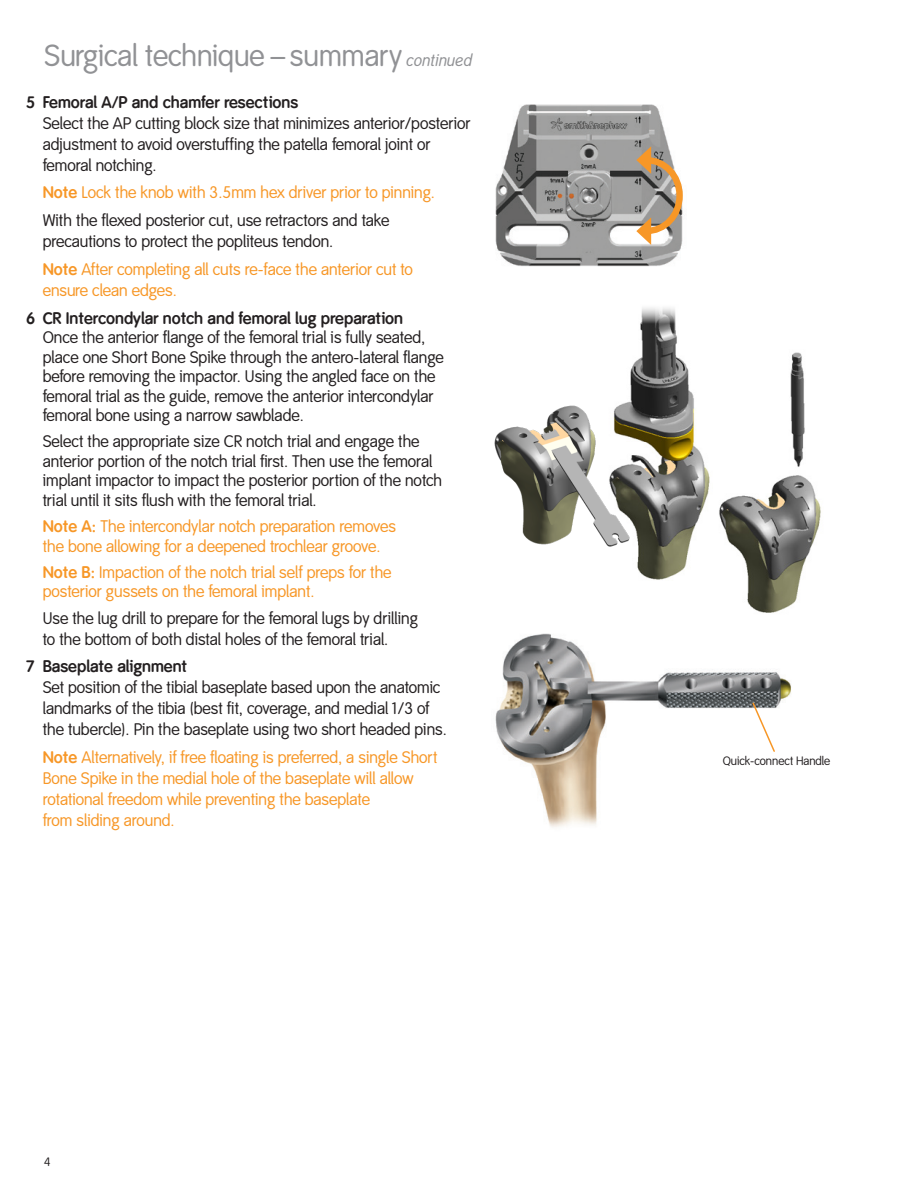
<style>
.page{position:relative;width:918px;height:1188px;background:#fff}
.page>*{position:absolute;margin:0;border:0;box-sizing:border-box;transform-origin:0 0}
.Indent_Header{font:30px "Smith&Nephew LF";color:#919295}
.Indent_Number{font:16.5px/19.5px "Smith&Nephew LF";color:#231f20}
.Indent_Tip{font:16.5px/21px "Smith&Nephew LF";color:#f79727}
.Indent_Tip-2{font:16.5px/21px "Smith&Nephew LF";color:#231f20}
.Indent_Body_Copy{font:16.5px/21px "Smith&Nephew LF";color:#231f20}
.Indent_Body_Copy-2{font:16.5px/21px "Smith&Nephew LF";color:#f79727}
.t1{font:12px "Smith&Nephew LF";color:#231f20}
.s1{font-style:italic;font-size:16.5px}
.s2{font-family:"Smith&Nephew";font-weight:700}
</style>
<div class="page">
<img style="left:495px;top:104px;width:187px;height:163px">
<svg style="left:636px;top:146px;width:47px;height:99px;background:#b9a38a"></svg>
<img style="left:622px;top:307px;width:88px;height:273px">
<img style="left:719px;top:352px;width:102px;height:261px">
<img style="left:494px;top:404px;width:137px;height:145px">
<img style="left:495px;top:633px;width:296px;height:195px">
<svg style="left:751px;top:701px;width:25px;height:52px"></svg>
<p class="Indent_Header" style="left:44px;top:39px;width:430px">Surgical technique – summary <span class="s1">continued</span></p>
<p class="Indent_Tip-2" style="left:43px;top:92px;width:429px;text-indent:-16px"><span class="s2">5 Femoral A/P and chamfer resections<br></span>Select the AP cutting block size that minimizes anterior/posterior adjustment to avoid overstuffing the patella femoral joint or femoral notching.</p>
<p class="Indent_Tip" style="left:43px;top:183px;width:394px"><span class="s2">Note</span> Lock the knob with 3.5mm hex driver prior to pinning.</p>
<p class="Indent_Body_Copy" style="left:43px;top:210px;width:348px">With the flexed posterior cut, use retractors and take precautions to protect the popliteus tendon.</p>
<p class="Indent_Body_Copy-2" style="left:43px;top:259px;width:372px"><span class="s2">Note</span> After completing all cuts re-face the anterior cut to ensure clean edges.</p>
<p class="Indent_Number" style="left:43px;top:309px;width:403px;text-indent:-16px"><span class="s2">6 CR Intercondylar notch and femoral lug preparation<br></span>Once the anterior flange of the femoral trial is fully seated, place one Short Bone Spike through the antero-lateral flange before removing the impactor. Using the angled face on the femoral trial as the guide, remove the anterior intercondylar femoral bone using a narrow sawblade.</p>
<p class="Indent_Number" style="left:43px;top:432px;width:401px">Select the appropriate size CR notch trial and engage the anterior portion of the notch trial first. Then use the femoral implant impactor to impact the posterior portion of the notch trial until it sits flush with the femoral trial.</p>
<p class="Indent_Tip" style="left:43px;top:517px;width:355px;line-height:19.5px"><span class="s2">Note A:</span> The intercondylar notch preparation removes the bone allowing for a deepened trochlear groove.</p>
<p class="Indent_Tip" style="left:43px;top:563px;width:350px;line-height:19.5px"><span class="s2">Note B:</span> Impaction of the notch trial self preps for the posterior gussets on the femoral implant.</p>
<p class="Indent_Number" style="left:43px;top:608px;width:377px;line-height:21px">Use the lug drill to prepare for the femoral lugs by drilling to the bottom of both distal holes of the femoral trial.</p>
<p class="Indent_Number" style="left:43px;top:657px;width:406px;line-height:21px;text-indent:-16px"><span class="s2">7 Baseplate alignment<br></span>Set position of the tibial baseplate based upon the anatomic landmarks of the tibia (best fit, coverage, and medial 1/3 of the tubercle). Pin the baseplate using two short headed pins.</p>
<p class="Indent_Tip" style="left:43px;top:747px;width:396px"><span class="s2">Note</span> Alternatively, if free floating is preferred, a single Short Bone Spike in the medial hole of the baseplate will allow rotational freedom while preventing the baseplate<br>from sliding around.</p>
<p class="t1" style="left:723px;top:754px;width:109px">Quick-connect Handle</p>
<p class="t1" style="left:44px;top:1155px;width:8px">4</p>
</div>
